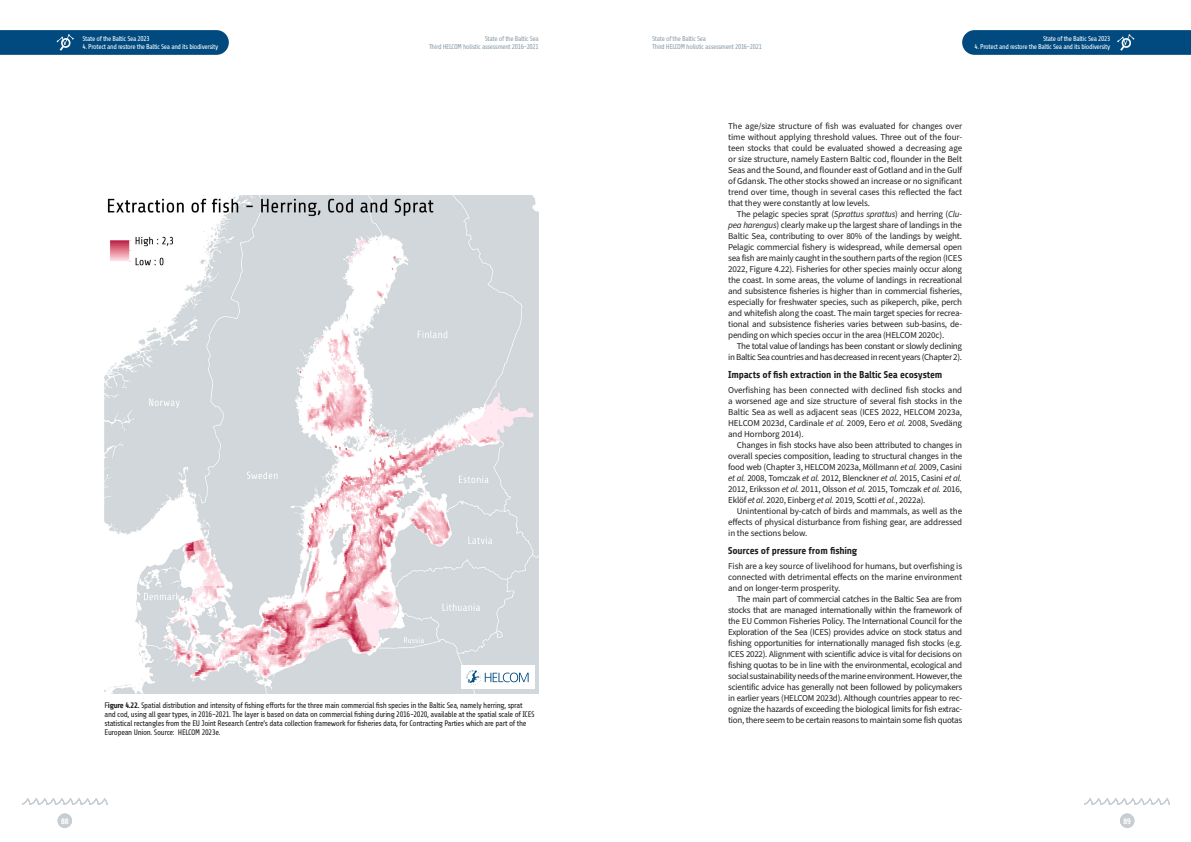
<style>
.page{position:relative;width:1191px;height:842px;background:#fff}
.page>*{position:absolute;margin:0;border:0;box-sizing:border-box;transform-origin:0 0}
.H6_-___x_x_x{font:700 10px "Share";letter-spacing:-.015em;color:#231f20}
.No_Spacing{font:9px/11px "Source Sans Pro";letter-spacing:-.02em;color:#231f20;text-align:justify}
.Body{font:8px/9px "Share";letter-spacing:-.04em;color:#231f20}
.t1{font:700 8px "Share";color:#fff}
.t2{font:7px "Share";letter-spacing:-.05em;color:#fff}
.t3{font:7px/8.4px "Share";letter-spacing:-.05em;color:#8c9faa}
.s1{font-weight:700}
.s2{font-style:italic}
</style>
<div class="page">
<div style="left:1120px;top:814px;width:14px;height:14px;background:#c6ced4;border-radius:50%"></div>
<svg style="left:1084px;top:798px;width:85px;height:7px"></svg>
<div style="left:58px;top:814px;width:14px;height:14px;background:#c6ced4;border-radius:50%"></div>
<svg style="left:22px;top:798px;width:85px;height:7px"></svg>
<svg style="left:0;top:30px;width:229px;height:25px;background:#095083"></svg>
<svg style="left:962px;top:30px;width:229px;height:25px;background:#095083"></svg>
<img style="left:105px;top:195px;width:433px;height:498px">
<div style="left:461px;top:666px;width:73px;height:23px;background:#fff"></div>
<svg style="left:466px;top:670px;width:62px;height:15px"></svg>
<p class="t2" style="left:83px;top:35px;width:69px">State of the Baltic Sea 2023</p>
<p class="t2" style="left:83px;top:43px;width:137px">4. Protect and restore the Baltic Sea and its biodiversity</p>
<p class="t3" style="left:429px;top:34px;width:111px;text-align:right">State of the Baltic Sea<br>Third HELCOM holistic assessment 2016-2021</p>
<p class="t1" style="left:61px;top:817px;width:9px">88</p>
<p class="Body" style="left:105px;top:701px;width:431px">F<span class="s1">igure 4.22.</span> Spatial distribution and intensity of fishing efforts for the three main commercial fish species in the Baltic Sea, namely herring, sprat and cod, using all gear types, in 2016-2021. The layer is based on data on commercial fishing during 2016-2020, available at the spatial scale of ICES statistical rectangles from the EU Joint Research Centre’s data collection framework for fisheries data, for Contracting Parties which are part of the European Union. Source: HELCOM 2023e.</p>
<p class="t3" style="left:652px;top:34px;width:111px">State of the Baltic Sea<br>Third HELCOM holistic assessment 2016-2021</p>
<p class="t2" style="left:1043px;top:35px;width:69px">State of the Baltic Sea 2023</p>
<p class="t2" style="left:974px;top:43px;width:137px">4. Protect and restore the Baltic Sea and its biodiversity</p>
<p class="No_Spacing" style="left:728px;top:121px;width:235px">The age/size structure of fish was evaluated for changes over time without applying threshold values. Three out of the four&shy;teen stocks that could be evaluated showed a decreasing age or size structure, namely Eastern Baltic cod, flounder in the Belt Seas and the Sound, and flounder east of Gotland and in the Gulf of Gdansk. The other stocks showed an increase or no significant trend over time, though in several cases this reflected the fact that they were constantly at low levels.</p>
<p class="No_Spacing" style="left:728px;top:209px;width:235px;text-indent:9px">The pelagic species sprat (<span class="s2">Sprattus sprattus</span>) and herring (<span class="s2">Clu&shy;pea harengus</span>) clearly make up the largest share of landings in the Baltic Sea, contributing to over 80% of the landings by weight.<br>Pelagic commercial fishery is widespread, while demersal open sea fish are mainly caught in the southern parts of the region (ICES 2022, Figure 4.22). Fisheries for other species mainly occur along the coast. In some areas, the volume of landings in recreational and subsistence fisheries is higher than in commercial fisheries, especially for freshwater species, such as pikeperch, pike, perch and whitefish along the coast. The main target species for recrea&shy;tional and subsistence fisheries varies between sub-basins, de&shy;pending on which species occur in the area (HELCOM 2020c).</p>
<p class="No_Spacing" style="left:728px;top:341px;width:235px;text-align:right">The total value of landings has been constant or slowly declining in Baltic Sea countries and has decreased in recent years (Chapter 2).</p>
<p class="H6_-___x_x_x" style="left:728px;top:369px;width:216px">Impacts of fish extraction in the Baltic Sea ecosystem</p>
<p class="No_Spacing" style="left:728px;top:385px;width:235px">Overfishing has been connected with declined fish stocks and a worsened age and size structure of several fish stocks in the Baltic Sea as well as adjacent seas (ICES 2022, HELCOM 2023a, HELCOM 2023d, Cardinale <span class="s2">et al.</span> 2009, Eero <span class="s2">et al.</span> 2008, Svedäng and Hornborg 2014).</p>
<p class="No_Spacing" style="left:728px;top:440px;width:235px;text-indent:9px">Changes in fish stocks have also been attributed to changes in overall species composition, leading to structural changes in the food web (Chapter 3, HELCOM 2023a, Möllmann <span class="s2">et al.</span> 2009, Casini <span class="s2">et al.</span> 2008, Tomczak <span class="s2">et al.</span> 2012, Blenckner <span class="s2">et al.</span> 2015, Casini <span class="s2">et al.<br></span>2012, Eriksson <span class="s2">et al.</span> 2011, Olsson <span class="s2">et al.</span> 2015, Tomczak <span class="s2">et al.</span> 2016, Eklöf <span class="s2">et al.</span> 2020, Einberg <span class="s2">et al.</span> 2019, Scotti <span class="s2">et al.</span>, 2022a).</p>
<p class="No_Spacing" style="left:728px;top:506px;width:235px;text-indent:9px">Unintentional by-catch of birds and mammals, as well as the effects of physical disturbance from fishing gear, are addressed in the sections below.</p>
<p class="H6_-___x_x_x" style="left:728px;top:545px;width:131px">Sources of pressure from fishing</p>
<p class="No_Spacing" style="left:728px;top:561px;width:235px">Fish are a key source of livelihood for humans, but overfishing is connected with detrimental effects on the marine environment and on longer-term prosperity.</p>
<p class="No_Spacing" style="left:728px;top:594px;width:235px;text-indent:9px">The main part of commercial catches in the Baltic Sea are from stocks that are managed internationally within the framework of the EU Common Fisheries Policy. The International Council for the Exploration of the Sea (ICES) provides advice on stock status and fishing opportunities for internationally managed fish stocks (e.g.<br>ICES 2022). Alignment with scientific advice is vital for decisions on fishing quotas to be in line with the environmental, ecological and social sustainability needs of the marine environment. However, the scientific advice has generally not been followed by policymakers in earlier years (HELCOM 2023d). Although countries appear to rec&shy;ognize the hazards of exceeding the biological limits for fish extrac&shy;tion, there seem to be certain reasons to maintain some fish quotas</p>
<p class="t1" style="left:1123px;top:817px;width:9px">89</p>
</div>
